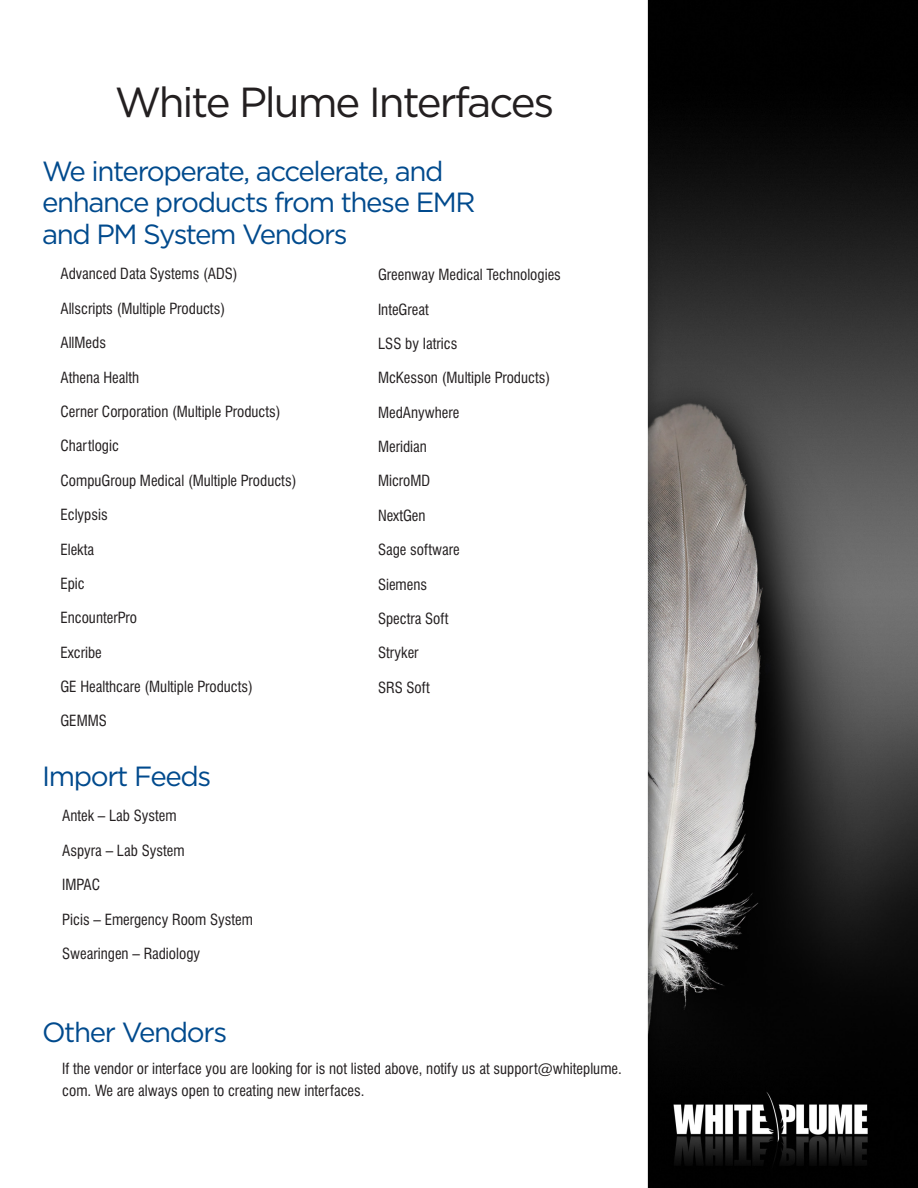
<style>
.page{position:relative;width:918px;height:1188px;background:#fff}
.page>*{position:absolute;margin:0;border:0;box-sizing:border-box;transform-origin:0 0}
.Heading_1{font:42px "Gotham";letter-spacing:-.05em;color:#231f20}
.Heading_2{font:27.75px/31.5px "Gotham";letter-spacing:-.05em;color:#004a8d}
.body{font:condensed 15px/22.5px "Swiss 721 BT";color:#231f20}
</style>
<div class="page">
<img style="left:647px;top:0;width:271px;height:1188px">
<p class="Heading_1" style="left:115px;top:75px;width:441px">White Plume Interfaces</p>
<p class="Heading_2" style="left:42px;top:155px;width:435px">We interoperate, accelerate, and enhance products from these EMR and PM System Vendors</p>
<p class="body" style="left:60px;top:263px;width:179px">Advanced Data Systems (ADS)</p>
<p class="body" style="left:60px;top:297px;width:166px">Allscripts (Multiple Products)</p>
<p class="body" style="left:60px;top:332px;width:47px">AllMeds</p>
<p class="body" style="left:60px;top:366px;width:80px">Athena Health</p>
<p class="body" style="left:60px;top:400px;width:222px">Cerner Corporation (Multiple Products)</p>
<p class="body" style="left:60px;top:435px;width:60px">Chartlogic</p>
<p class="body" style="left:60px;top:469px;width:238px">CompuGroup Medical (Multiple Products)</p>
<p class="body" style="left:60px;top:503px;width:49px">Eclypsis</p>
<p class="body" style="left:60px;top:538px;width:35px">Elekta</p>
<p class="body" style="left:60px;top:572px;width:26px">Epic</p>
<p class="body" style="left:60px;top:607px;width:78px">EncounterPro</p>
<p class="body" style="left:60px;top:641px;width:43px">Excribe</p>
<p class="body" style="left:60px;top:675px;width:194px">GE Healthcare (Multiple Products)</p>
<p class="body" style="left:60px;top:710px;width:48px">GEMMS</p>
<p class="Heading_2" style="left:42px;top:760px;width:171px">Import Feeds</p>
<p class="body" style="left:62px;top:805px;width:116px">Antek – Lab System</p>
<p class="body" style="left:62px;top:839px;width:124px">Aspyra – Lab System</p>
<p class="body" style="left:62px;top:874px;width:40px">IMPAC</p>
<p class="body" style="left:62px;top:908px;width:192px">Picis – Emergency Room System</p>
<p class="body" style="left:62px;top:942px;width:139px">Swearingen – Radiology</p>
<p class="Heading_2" style="left:42px;top:1016px;width:187px">Other Vendors</p>
<p class="body" style="left:378px;top:263px;width:184px">Greenway Medical Technologies</p>
<p class="body" style="left:378px;top:298px;width:52px">InteGreat</p>
<p class="body" style="left:378px;top:332px;width:81px">LSS by Iatrics</p>
<p class="body" style="left:378px;top:367px;width:174px">McKesson (Multiple Products)</p>
<p class="body" style="left:378px;top:401px;width:83px">MedAnywhere</p>
<p class="body" style="left:378px;top:435px;width:50px">Meridian</p>
<p class="body" style="left:378px;top:470px;width:54px">MicroMD</p>
<p class="body" style="left:378px;top:504px;width:49px">NextGen</p>
<p class="body" style="left:378px;top:538px;width:83px">Sage software</p>
<p class="body" style="left:378px;top:573px;width:51px">Siemens</p>
<p class="body" style="left:378px;top:607px;width:72px">Spectra Soft</p>
<p class="body" style="left:378px;top:642px;width:42px">Stryker</p>
<p class="body" style="left:378px;top:676px;width:54px">SRS Soft</p>
<p class="body" style="left:62px;top:1057px;width:561px">If the vendor or interface you are looking for is not listed above, notify us at support@whiteplume. com. We are always open to creating new interfaces.</p>
</div>
